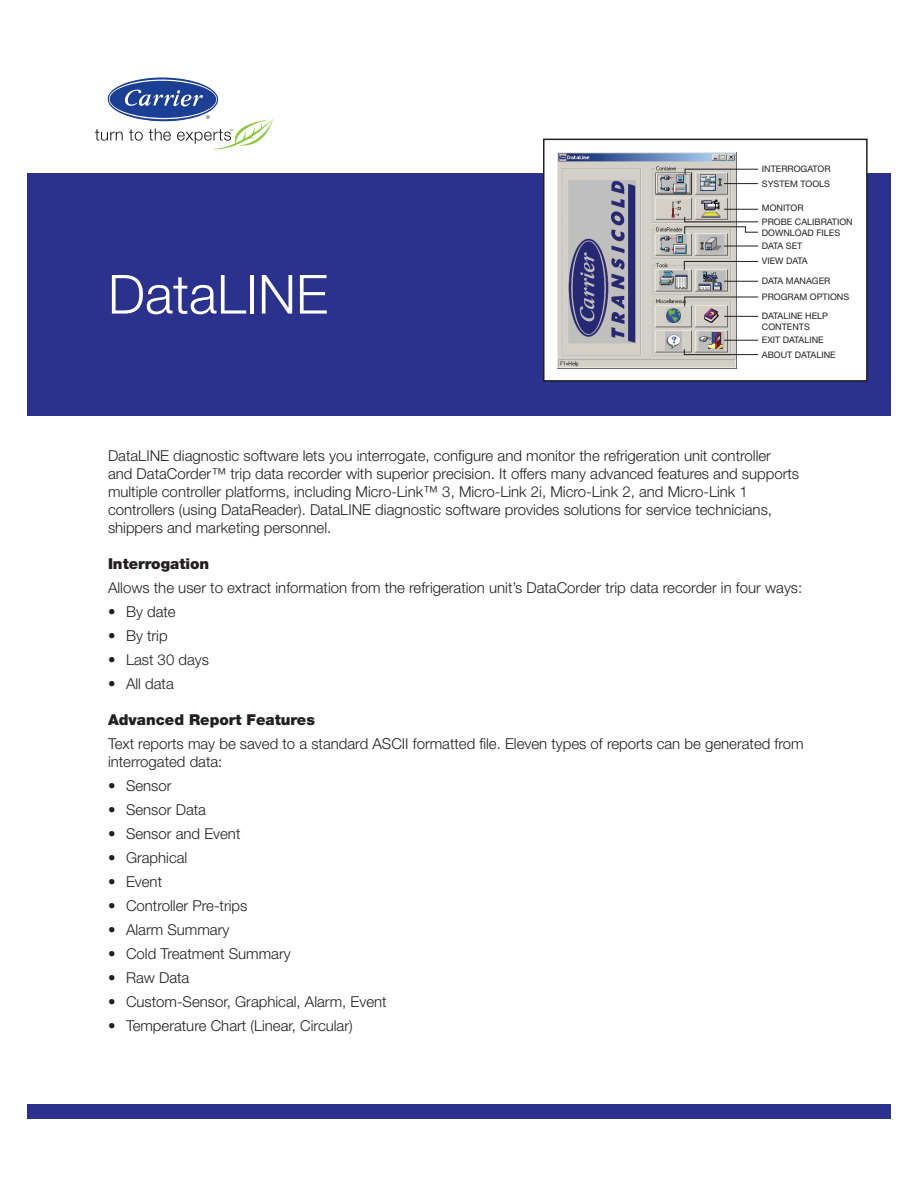
<style>
.page{position:relative;width:918px;height:1188px;background:#fff}
.page>*{position:absolute;margin:0;border:0;box-sizing:border-box;transform-origin:0 0}
.t1{font:300 54px "Helvetica Neue LT Std";color:#fff}
.t2{font:300 15px/18px "Helvetica Neue LT Std";color:#231f20}
.t3{font:900 15px "Helvetica Neue LT Std";color:#231f20}
.t4{font:9px/13.5px "Helvetica Neue LT Std";color:#231f20}
</style>
<div class="page">
<div style="left:27px;top:173px;width:864px;height:243px;background:#2a328e"></div>
<div style="left:544px;top:139px;width:323px;height:242px;background:#fff"></div>
<div style="left:543px;top:139px;width:325px;height:243px;border:2px solid #231f20"></div>
<svg style="left:95px;top:77px;width:178px;height:72px"></svg>
<div style="left:27px;top:1104px;width:864px;height:15px;background:#2a328e"></div>
<img style="left:558px;top:152px;width:178px;height:216px">
<svg style="left:684px;top:168px;width:75px;height:7px"></svg>
<hr style="left:724px;top:183px;width:34px;height:1px;background:#231f20">
<hr style="left:724px;top:209px;width:34px;height:1px;background:#231f20">
<svg style="left:684px;top:216px;width:75px;height:19px"></svg>
<hr style="left:724px;top:246px;width:34px;height:1px;background:#231f20">
<hr style="left:724px;top:281px;width:34px;height:1px;background:#231f20">
<svg style="left:684px;top:261px;width:75px;height:10px"></svg>
<svg style="left:684px;top:296px;width:75px;height:11px"></svg>
<hr style="left:724px;top:316px;width:34px;height:1px;background:#231f20">
<svg style="left:684px;top:348px;width:75px;height:7px"></svg>
<hr style="left:724px;top:340px;width:34px;height:1px;background:#231f20">
<h1 class="t1" style="left:108px;top:261px;width:222px">DataLINE</h1>
<p class="t4" style="left:762px;top:162px;width:70px;line-height:15px">INTERROGATOR<br>SYSTEM TOOLS</p>
<p class="t4" style="left:762px;top:201px;width:92px">MONITOR<br>PROBE CALIBRATION</p>
<p class="t4" style="left:762px;top:226px;width:80px">DOWNLOAD FILES<br>DATA SET</p>
<p class="t4" style="left:762px;top:251px;width:70px;line-height:19.5px">VIEW DATA<br>DATA MANAGER</p>
<p class="t4" style="left:762px;top:288px;width:89px;line-height:18.8px">PROGRAM OPTIONS<br>DATALINE HELP</p>
<p class="t4" style="left:762px;top:319px;width:63px">CONTENTS<br>EXIT DATALINE</p>
<p class="t4" style="left:762px;top:348px;width:75px">ABOUT DATALINE</p>
<p class="t2" style="left:108px;top:446px;width:693px">DataLINE diagnostic software lets you interrogate, configure and monitor the refrigeration unit controller and DataCorder™ trip data recorder with superior precision. It offers many advanced features and supports multiple controller platforms, including Micro-Link™ 3, Micro-Link 2i, Micro-Link 2, and Micro-Link 1 controllers (using DataReader). DataLINE diagnostic software provides solutions for service technicians, shippers and marketing personnel.</p>
<p class="t3" style="left:108px;top:554px;width:103px">Interrogation</p>
<p class="t2" style="left:108px;top:578px;width:696px">Allows the user to extract information from the refrigeration unit’s DataCorder trip data recorder in four ways:</p>
<p class="t2" style="left:108px;top:602px;width:69px">• By date</p>
<p class="t2" style="left:108px;top:626px;width:61px">• By trip</p>
<p class="t2" style="left:108px;top:650px;width:103px">• Last 30 days</p>
<p class="t2" style="left:108px;top:674px;width:67px">• All data</p>
<p class="t3" style="left:108px;top:710px;width:208px">Advanced Report Features</p>
<p class="t2" style="left:108px;top:734px;width:697px">Text reports may be saved to a standard ASCII formatted file. Eleven types of reports can be generated from interrogated data:</p>
<p class="t2" style="left:108px;top:776px;width:65px">• Sensor</p>
<p class="t2" style="left:108px;top:800px;width:100px">• Sensor Data</p>
<p class="t2" style="left:108px;top:824px;width:134px">• Sensor and Event</p>
<p class="t2" style="left:108px;top:848px;width:81px">• Graphical</p>
<p class="t2" style="left:108px;top:872px;width:56px">• Event</p>
<p class="t2" style="left:108px;top:896px;width:141px">• Controller Pre-trips</p>
<p class="t2" style="left:108px;top:920px;width:123px">• Alarm Summary</p>
<p class="t2" style="left:108px;top:944px;width:184px">• Cold Treatment Summary</p>
<p class="t2" style="left:108px;top:968px;width:83px">• Raw Data</p>
<p class="t2" style="left:108px;top:992px;width:280px">• Custom-Sensor, Graphical, Alarm, Event</p>
<p class="t2" style="left:108px;top:1016px;width:246px">• Temperature Chart (Linear, Circular)</p>
</div>
